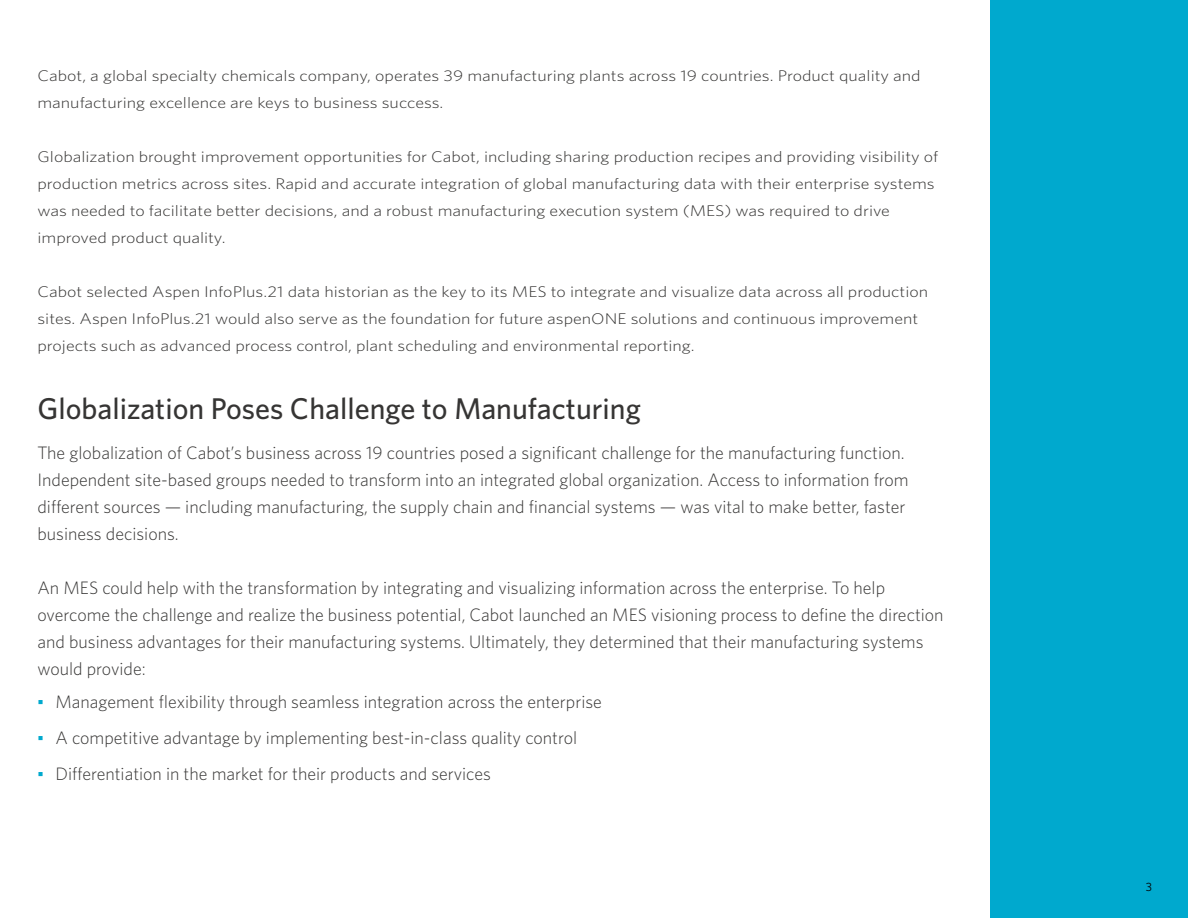
<style>
.page{position:relative;width:1188px;height:918px;background:#fff}
.page>*{position:absolute;margin:0;border:0;box-sizing:border-box;transform-origin:0 0}
.t1{font:500 30px "Whitney";color:#363534}
.t2{font:300 18px/27px "Whitney";color:#363534}
.t3{font:300 15.45px/27px "Whitney";color:#363534;scale:1.17 1}
.t4{font:12px "Whitney";color:#000}
.s1{font-family:"Arial";font-weight:400;color:#00a9ce}
</style>
<div class="page">
<div style="left:990px;top:0;width:198px;height:918px;background:#00a9ce"></div>
<p class="t3" style="left:38px;top:62px;width:756px">Cabot, a global specialty chemicals company, operates 39 manufacturing plants across 19 countries. Product quality and manufacturing excellence are keys to business success.</p>
<p class="t3" style="left:38px;top:143px;width:771px">Globalization brought improvement opportunities for Cabot, including sharing production recipes and providing visibility of production metrics across sites. Rapid and accurate integration of global manufacturing data with their enterprise systems was needed to facilitate better decisions, and a robust manufacturing execution system (MES) was required to drive improved product quality.</p>
<p class="t3" style="left:38px;top:278px;width:763px">Cabot selected Aspen InfoPlus.21 data historian as the key to its MES to integrate and visualize data across all production sites. Aspen InfoPlus.21 would also serve as the foundation for future aspenONE solutions and continuous improvement projects such as advanced process control, plant scheduling and environmental reporting.</p>
<h1 class="t1" style="left:38px;top:390px;width:605px">Globalization Poses Challenge to Manufacturing</h1>
<p class="t2" style="left:38px;top:439px;width:873px">The globalization of Cabot’s business across 19 countries posed a significant challenge for the manufacturing function.<br>Independent site-based groups needed to transform into an integrated global organization. Access to information from different sources — including manufacturing, the supply chain and financial systems — was vital to make better, faster business decisions.</p>
<p class="t2" style="left:38px;top:574px;width:908px">An MES could help with the transformation by integrating and visualizing information across the enterprise. To help overcome the challenge and realize the business potential, Cabot launched an MES visioning process to define the direction and business advantages for their manufacturing systems. Ultimately, they determined that their manufacturing systems would provide:</p>
<p class="t2" style="left:38px;top:688px;width:566px"><span class="s1">▪</span> Management flexibility through seamless integration across the enterprise</p>
<p class="t2" style="left:38px;top:724px;width:541px"><span class="s1">▪</span> A competitive advantage by implementing best-in-class quality control</p>
<p class="t2" style="left:38px;top:760px;width:455px"><span class="s1">▪</span> Differentiation in the market for their products and services</p>
<p class="t4" style="left:1146px;top:880px;width:8px">3</p>
</div>
